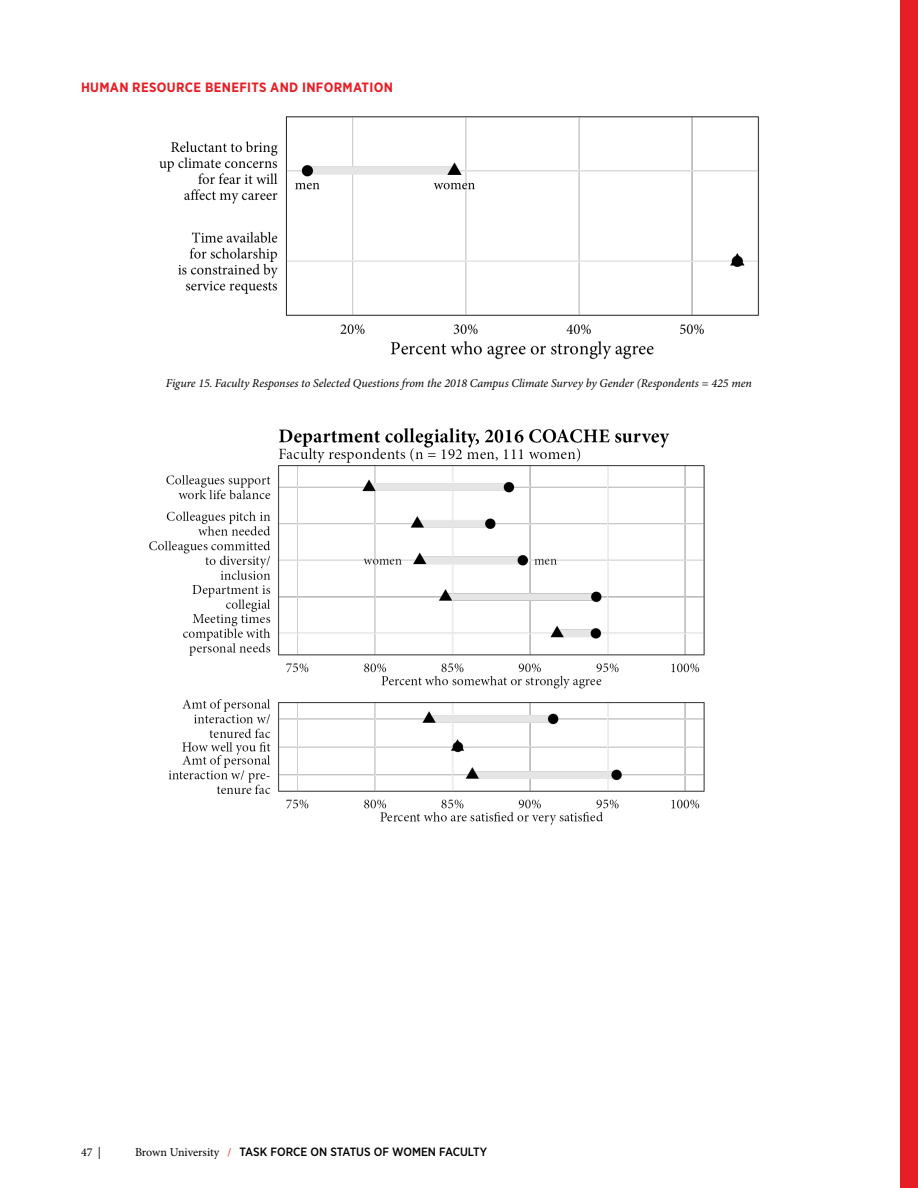
<style>
.page{position:relative;width:918px;height:1188px;background:#fff}
.page>*{position:absolute;margin:0;border:0;box-sizing:border-box;transform-origin:0 0}
.t1{font:700 13.5px "Gotham Narrow";letter-spacing:.025em;color:#e71e25}
.t2{font:italic 12px "Minion Pro";letter-spacing:-.005em;color:#000}
.t3{font:500 12px "Gotham Narrow";color:#000}
.t4{font:12px "Minion Pro";color:#000}
.s1{font-family:"Minion Pro";font-weight:400}
.s2{font-family:"Minion Pro";font-weight:400;color:#e71e25}
</style>
<div class="page">
<div style="left:900px;top:0;width:18px;height:1188px;background:#e71e25"></div>
<img style="left:159px;top:116px;width:601px;height:244px">
<img style="left:149px;top:428px;width:556px;height:397px">
<p class="t1" style="left:81px;top:78px;width:314px">HUMAN RESOURCE BENEFITS AND INFORMATION</p>
<p class="t2" style="left:166px;top:376px;width:587px">Figure 15. Faculty Responses to Selected Questions from the 2018 Campus Climate Survey by Gender (Respondents = 425 men</p>
<p class="t4" style="left:81px;top:1145px;width:22px">47 |</p>
<p class="t3" style="left:135px;top:1144px;width:354px"><span class="s1">Brown University</span> <span class="s2">/</span> TASK FORCE ON STATUS OF WOMEN FACULTY</p>
</div>
